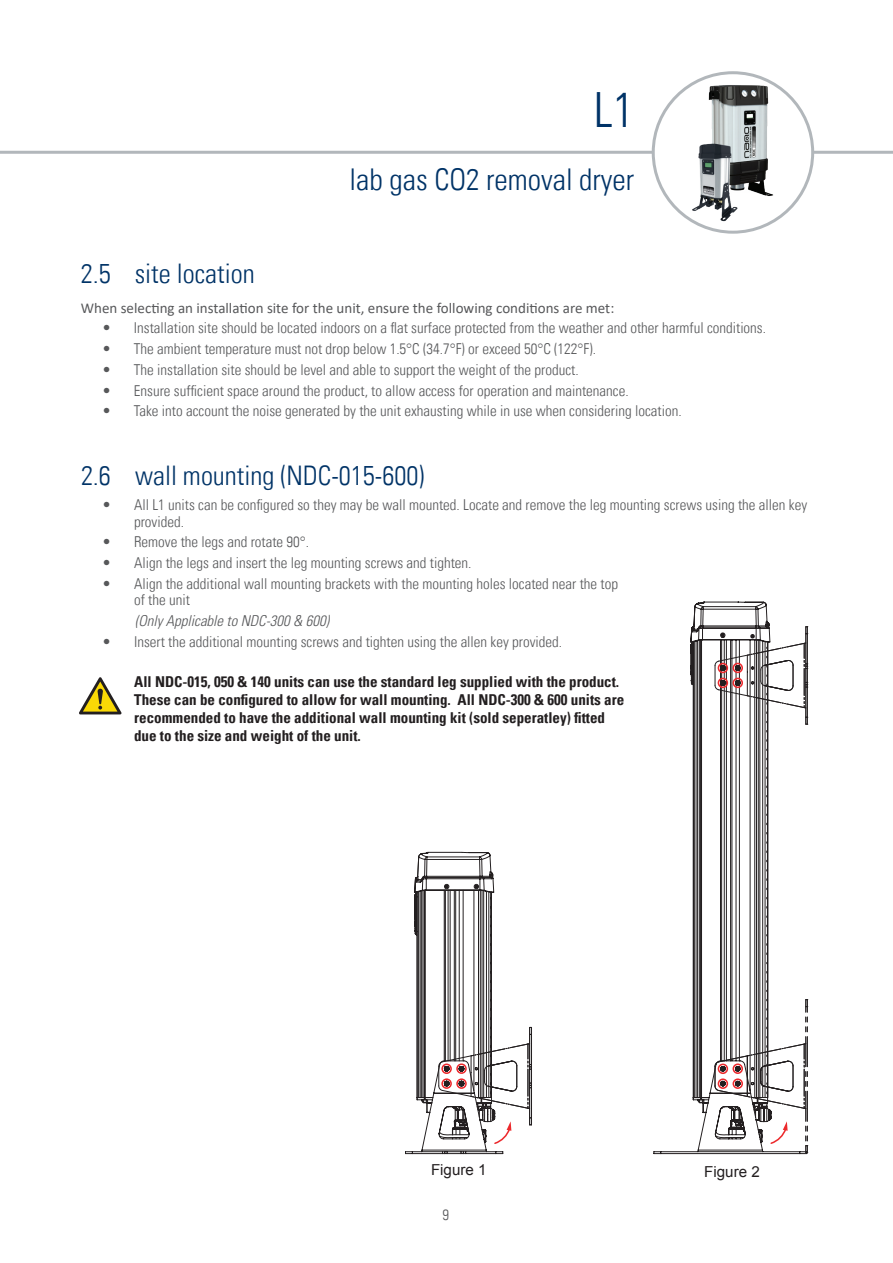
<style>
.page{position:relative;width:893px;height:1263px;background:#fff}
.page>*{position:absolute;margin:0;border:0;box-sizing:border-box;transform-origin:0 0}
.t1{font:300 condensed 48.6px "Univers LT";color:#003367}
.t2{font:300 condensed 30px "Univers LT";color:#003367}
.t3{font:300 condensed 27px "Univers LT";color:#003367}
.t4{font:15.15px "Arial";color:#231f20}
.t5{font:300 condensed 15px/16.5px "Univers LT";color:#57585a}
.t6{font:700 condensed 15px/18px "Univers";color:#231f20}
.t7{font:15px "Calibri";color:#57585a}
.t8{font:italic 300 condensed 15px "Univers LT Std";color:#57585a}
</style>
<div class="page">
<hr style="left:0;top:151px;width:893px;height:3px;background:#b2b7bb">
<svg style="left:653px;top:602px;width:154px;height:552px"></svg>
<hr style="left:806px;top:634px;width:1px;height:30px;background:#231f20">
<hr style="left:807px;top:634px;width:1px;height:30px;background:#231f20">
<svg style="left:806px;top:717px;width:2px;height:8px"></svg>
<hr style="left:806px;top:687px;width:1px;height:30px;background:#231f20">
<hr style="left:807px;top:687px;width:1px;height:30px;background:#231f20">
<svg style="left:806px;top:626px;width:2px;height:8px"></svg>
<svg style="left:715px;top:643px;width:93px;height:65px"></svg>
<svg style="left:405px;top:851px;width:127px;height:303px"></svg>
<svg style="left:715px;top:999px;width:93px;height:154px"></svg>
<svg style="left:441px;top:662px;width:303px;height:428px"></svg>
<svg style="left:79px;top:677px;width:43px;height:37px"></svg>
<div style="left:653px;top:73px;width:160px;height:159px;background:#fff;border-radius:50%"></div>
<img style="left:684px;top:80px;width:98px;height:147px">
<div style="left:652px;top:71px;width:162px;height:163px;border:3px solid #b2b7bb;border-radius:50%"></div>
<h1 class="t1" style="left:594px;top:81px;width:42px">L1</h1>
<h2 class="t2" style="left:349px;top:162px;width:286px">lab gas CO2 removal dryer</h2>
<h3 class="t3" style="left:81px;top:257px;width:175px">2.5 site location</h3>
<p class="t7" style="left:81px;top:297px;width:535px">When selecting an installation site for the unit, ensure the following conditions are met:</p>
<p class="t5" style="left:102px;top:320px;width:666px">• Installation site should be located indoors on a flat surface protected from the weather and other harmful conditions.</p>
<p class="t5" style="left:102px;top:341px;width:495px">• The ambient temperature must not drop below 1.5°C (34.7°F) or exceed 50°C (122°F).</p>
<p class="t5" style="left:102px;top:361px;width:478px">• The installation site should be level and able to support the weight of the product.</p>
<p class="t5" style="left:102px;top:382px;width:528px">• Ensure sufficient space around the product, to allow access for operation and maintenance.</p>
<p class="t5" style="left:102px;top:403px;width:581px">• Take into account the noise generated by the unit exhausting while in use when considering location.</p>
<h3 class="t3" style="left:81px;top:459px;width:345px">2.6 wall mounting (NDC-015-600)</h3>
<p class="t5" style="left:134px;top:497px;width:674px;text-indent:-32px">• All L1 units can be configured so they may be wall mounted. Locate and remove the leg mounting screws using the allen key provided.</p>
<p class="t5" style="left:102px;top:534px;width:208px">• Remove the legs and rotate 90°.</p>
<p class="t5" style="left:102px;top:555px;width:371px">• Align the legs and insert the leg mounting screws and tighten.</p>
<p class="t5" style="left:134px;top:575px;width:485px;text-indent:-32px">• Align the additional wall mounting brackets with the mounting holes located near the top of the unit</p>
<p class="t8" style="left:135px;top:612px;width:196px">(Only Applicable to NDC-300 &amp; 600)</p>
<p class="t5" style="left:102px;top:633px;width:461px">• Insert the additional mounting screws and tighten using the allen key provided.</p>
<p class="t6" style="left:134px;top:673px;width:492px">All NDC-015, 050 &amp; 140 units can use the standard leg supplied with the product.<br>These can be configured to allow for wall mounting. All NDC-300 &amp; 600 units are recommended to have the additional wall mounting kit (sold seperatley) fitted due to the size and weight of the unit.</p>
<p class="t4" style="left:431px;top:1159px;width:57px">Figure 1</p>
<p class="t4" style="left:704px;top:1162px;width:57px">Figure 2</p>
<p class="t5" style="left:442px;top:1206px;width:8px">9</p>
</div>
